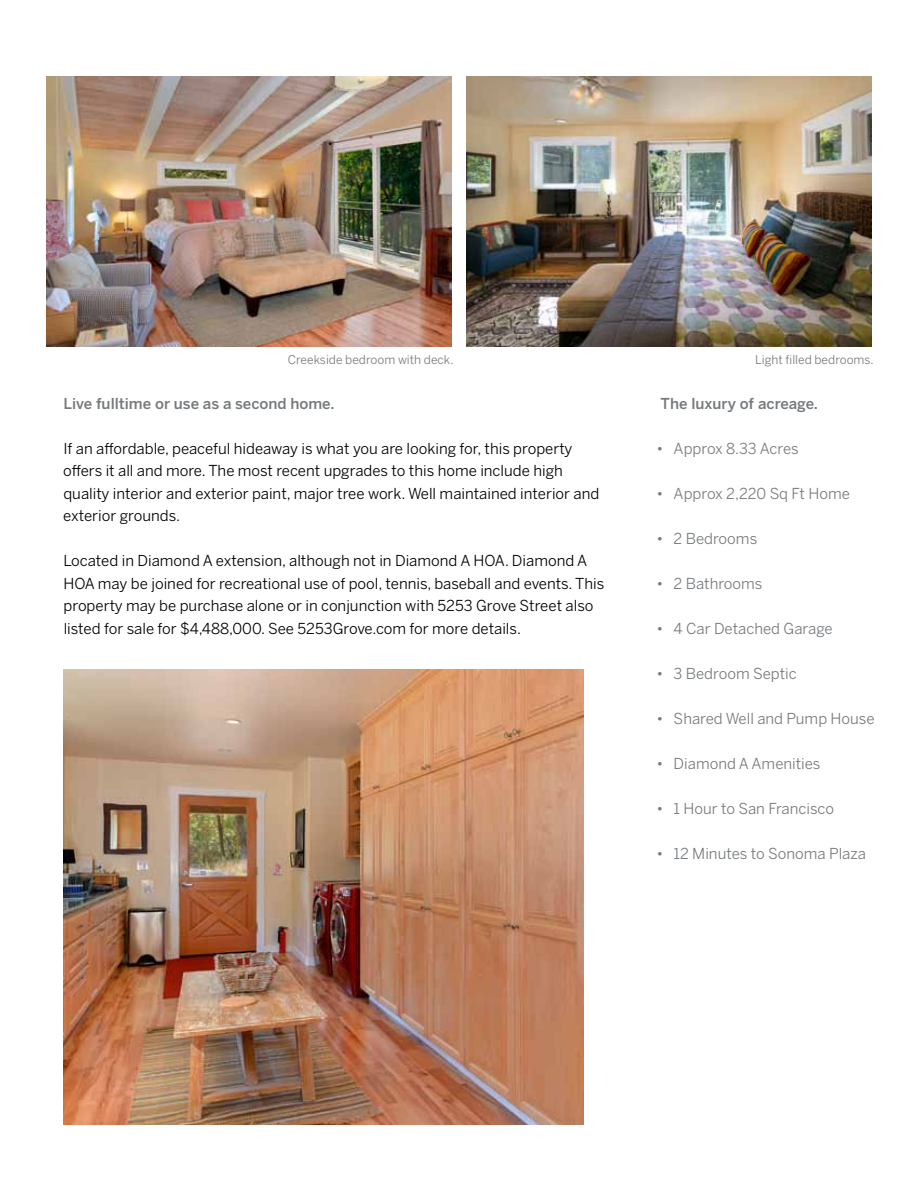
<style>
.page{position:relative;width:918px;height:1188px;background:#fff}
.page>*{position:absolute;margin:0;border:0;box-sizing:border-box;transform-origin:0 0}
.t1{font:15px/22.5px "Benton Sans";color:#000}
.t2{font:15px "Benton Sans";color:#767a7d}
.t3{font:500 15px "Benton Sans";color:#767a7d}
.t4{font:12px "Benton Sans";color:#767a7d}
</style>
<div class="page">
<img style="left:63px;top:670px;width:521px;height:455px">
<img style="left:46px;top:76px;width:405px;height:270px">
<img style="left:466px;top:76px;width:406px;height:270px">
<p class="t4" style="left:288px;top:352px;width:167px">Creekside bedroom with deck.</p>
<p class="t4" style="left:755px;top:352px;width:120px">Light filled bedrooms.</p>
<p class="t3" style="left:64px;top:394px;width:273px">Live fulltime or use as a second home.</p>
<p class="t1" style="left:63px;top:437px;width:538px">If an affordable, peaceful hideaway is what you are looking for, this property offers it all and more. The most recent upgrades to this home include high quality interior and exterior paint, major tree work. Well maintained interior and exterior grounds.</p>
<p class="t1" style="left:63px;top:550px;width:542px">Located in Diamond A extension, although not in Diamond A HOA. Diamond A HOA may be joined for recreational use of pool, tennis, baseball and events. This property may be purchase alone or in conjunction with 5253 Grove Street also listed for sale for $4,488,000. See 5253Grove.com for more details.</p>
<p class="t3" style="left:661px;top:394px;width:159px">The luxury of acreage.</p>
<p class="t2" style="left:656px;top:440px;width:144px">• Approx 8.33 Acres</p>
<p class="t2" style="left:656px;top:485px;width:195px">• Approx 2,220 Sq Ft Home</p>
<p class="t2" style="left:656px;top:530px;width:102px">• 2 Bedrooms</p>
<p class="t2" style="left:656px;top:575px;width:108px">• 2 Bathrooms</p>
<p class="t2" style="left:656px;top:620px;width:178px">• 4 Car Detached Garage</p>
<p class="t2" style="left:656px;top:665px;width:142px">• 3 Bedroom Septic</p>
<p class="t2" style="left:656px;top:710px;width:220px">• Shared Well and Pump House</p>
<p class="t2" style="left:656px;top:755px;width:166px">• Diamond A Amenities</p>
<p class="t2" style="left:656px;top:800px;width:179px">• 1 Hour to San Francisco</p>
<p class="t2" style="left:656px;top:845px;width:211px">• 12 Minutes to Sonoma Plaza</p>
</div>
